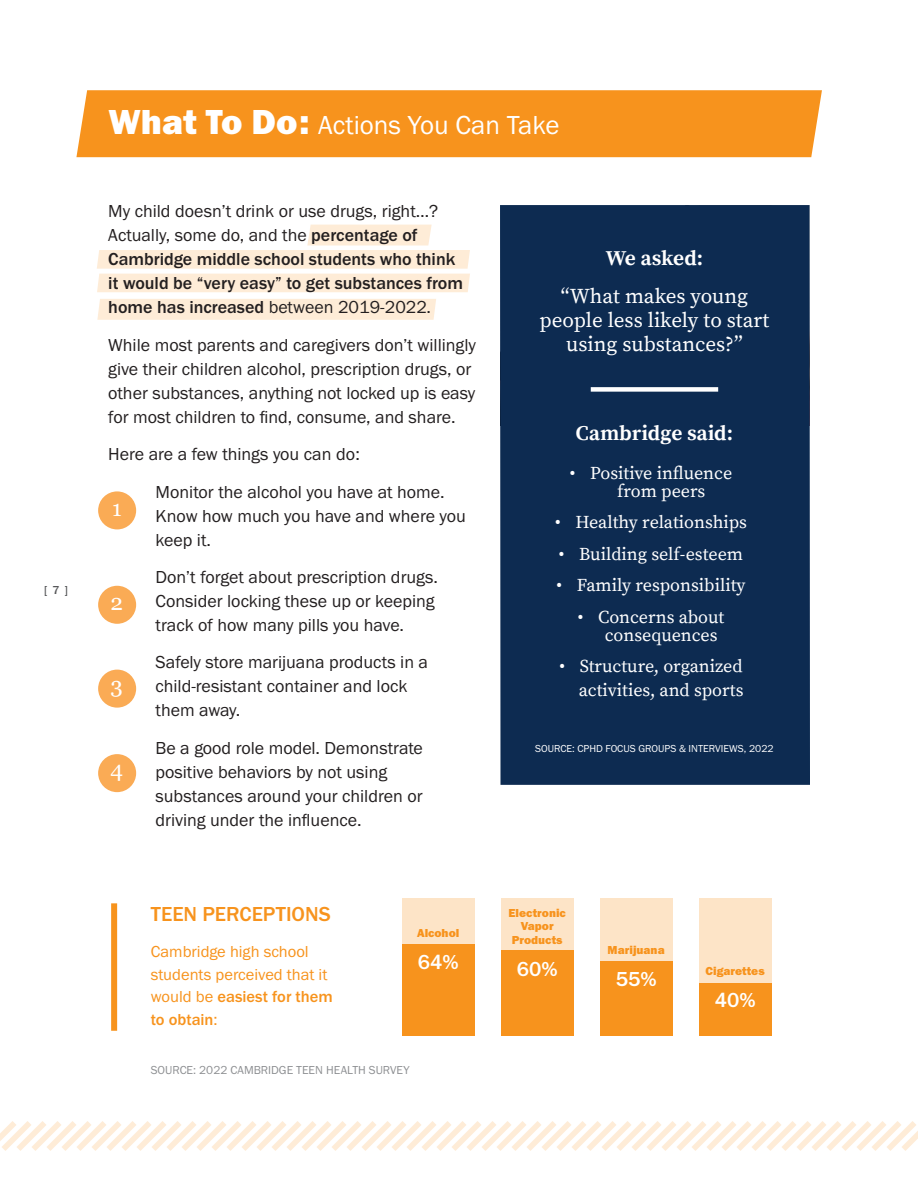
<style>
.page{position:relative;width:918px;height:1188px;background:#fff}
.page>*{position:absolute;margin:0;border:0;box-sizing:border-box;transform-origin:0 0}
.t1{font:27px "Franklin Gothic URW Boo";color:#fff}
.t2{font:22.35px "Georgia";color:#fff}
.t3{font:21px/24px "Source Serif Pro";color:#fff;text-align:center}
.t4{font:700 21px "Source Serif Pro";color:#fff}
.t5{font:500 21px "Franklin Gothic URW";color:#f7931d}
.t6{font:500 21px "Franklin Gothic URW";color:#fff}
.t7{font:18px/24px "Franklin Gothic URW Boo";color:#231f20}
.t8{font:18px/18px "Source Serif Pro";color:#fff}
.t9{font:500 18px/24px "Franklin Gothic URW";color:#231f20}
.t10{font:16.5px/22.5px "Franklin Gothic URW Boo";color:#f7931d}
.t11{font:500 16.5px/22.5px "Franklin Gothic URW";color:#f7931d}
.t12{font:12px/13.5px "Franklin Gothic URW Hea";color:#f7931d;text-align:center}
.t13{font:12px "Franklin Gothic URW Boo";color:#8d8f92}
.t14{font:500 12px "Franklin Gothic URW";color:#57585a}
.t15{font:10.5px "Franklin Gothic URW Boo";color:#fff}
.s1{font-family:"Franklin Gothic URW Hea";font-size:36px}
.s2{font-family:"Franklin Gothic URW";font-weight:500}
.s3{font-family:"Franklin Gothic URW Boo";font-weight:400}
</style>
<div class="page">
<svg style="left:97px;top:225px;width:373px;height:67px"></svg>
<div style="left:97px;top:299px;width:339px;height:21px;background:#feecd7"></div>
<div style="left:76px;top:90px;width:746px;height:67px;background:#f7931d"></div>
<div style="left:500px;top:205px;width:310px;height:580px;background:#0d2b51"></div>
<div style="left:98px;top:491px;width:38px;height:38px;background:#faab55;border-radius:50%"></div>
<div style="left:98px;top:586px;width:38px;height:38px;background:#faab55;border-radius:50%"></div>
<div style="left:98px;top:670px;width:38px;height:38px;background:#faab55;border-radius:50%"></div>
<div style="left:98px;top:754px;width:38px;height:38px;background:#faab55;border-radius:50%"></div>
<div style="left:111px;top:903px;width:6px;height:128px;background:#f7931d"></div>
<svg style="left:0;top:1121px;width:918px;height:30px"></svg>
<div style="left:591px;top:387px;width:127px;height:5px;background:#fff"></div>
<div style="left:402px;top:899px;width:73px;height:137px;background:#fde4c7"></div>
<div style="left:402px;top:944px;width:73px;height:92px;background:#f7931d"></div>
<div style="left:501px;top:899px;width:73px;height:137px;background:#fde4c7"></div>
<div style="left:501px;top:950px;width:73px;height:86px;background:#f7931d"></div>
<div style="left:600px;top:899px;width:73px;height:137px;background:#fde4c7"></div>
<div style="left:600px;top:961px;width:73px;height:75px;background:#f7931d"></div>
<div style="left:699px;top:899px;width:73px;height:137px;background:#fde4c7"></div>
<div style="left:699px;top:983px;width:73px;height:53px;background:#f7931d"></div>
<p class="t14" style="left:44px;top:582px;width:25px">[ 7 ]</p>
<h1 class="t1" style="left:109px;top:108px;width:452px"><span class="s1">What To Do:</span> Actions You Can Take</h1>
<p class="t7" style="left:108px;top:199px;width:331px">My child doesn’t drink or use drugs, right…?<br>Actually, some do, and the <span class="s2">percentage of</span></p>
<p class="t9" style="left:108px;top:247px;width:356px">Cambridge middle school students who think it would be “very easy” to get substances from</p>
<p class="t7" style="left:108px;top:288px;width:369px;line-height:37.5px"><span class="s2">home has increased</span> between 2019-2022.<br>While most parents and caregivers don’t willingly</p>
<p class="t7" style="left:108px;top:356px;width:369px">give their children alcohol, prescription drugs, or other substances, anything not locked up is easy for most children to find, consume, and share.</p>
<p class="t7" style="left:156px;top:435px;width:290px;line-height:37.5px;text-indent:-47px">Here are a few things you can do:<br>Monitor the alcohol you have at home.</p>
<p class="t7" style="left:156px;top:503px;width:312px">Know how much you have and where you keep it.</p>
<p class="t7" style="left:156px;top:565px;width:284px">Don’t forget about prescription drugs.<br>Consider locking these up or keeping track of how many pills you have.</p>
<p class="t7" style="left:156px;top:650px;width:274px">Safely store marijuana products in a child-resistant container and lock them away.</p>
<p class="t7" style="left:156px;top:736px;width:269px">Be a good role model. Demonstrate positive behaviors by not using substances around your children or driving under the influence.</p>
<p class="t2" style="left:112px;top:492px;width:11px">1</p>
<p class="t2" style="left:111px;top:586px;width:14px">2</p>
<p class="t2" style="left:111px;top:669px;width:14px">3</p>
<p class="t2" style="left:111px;top:753px;width:14px">4</p>
<p class="t5" style="left:151px;top:901px;width:181px">TEEN PERCEPTIONS</p>
<p class="t10" style="left:151px;top:940px;width:178px">Cambridge high school students perceived that it</p>
<p class="t11" style="left:151px;top:985px;width:183px"><span class="s3">would be</span> easiest for them to obtain<span class="s3">:</span></p>
<p class="t12" style="left:417px;top:926px;width:44px">Alcohol</p>
<p class="t6" style="left:418px;top:949px;width:42px">64%</p>
<p class="t13" style="left:151px;top:1063px;width:260px">SOURCE: 2022 CAMBRIDGE TEEN HEALTH SURVEY</p>
<p class="t4" style="left:606px;top:246px;width:99px">We asked:</p>
<p class="t3" style="left:540px;top:285px;width:231px">“What makes young people less likely to start using substances?”</p>
<p class="t4" style="left:576px;top:421px;width:159px">Cambridge said:</p>
<p class="t8" style="left:617px;top:464px;width:117px;text-indent:-47px">• Positive influence from peers</p>
<p class="t8" style="left:555px;top:514px;width:193px">• Healthy relationships</p>
<p class="t8" style="left:559px;top:545px;width:186px">• Building self-esteem</p>
<p class="t8" style="left:556px;top:577px;width:191px">• Family responsibility</p>
<p class="t8" style="left:605px;top:608px;width:121px;text-indent:-27px">• Concerns about consequences</p>
<p class="t8" style="left:559px;top:655px;width:186px;line-height:24px;text-align:right">• Structure, organized activities, and sports</p>
<p class="t15" style="left:535px;top:742px;width:240px">SOURCE: CPHD FOCUS GROUPS &amp; INTERVIEWS, 2022</p>
<p class="t12" style="left:509px;top:905px;width:59px">Electronic<br>Vapor<br>Products</p>
<p class="t6" style="left:517px;top:956px;width:42px">60%</p>
<p class="t12" style="left:608px;top:943px;width:59px">Marijuana</p>
<p class="t6" style="left:616px;top:966px;width:42px">55%</p>
<p class="t12" style="left:706px;top:964px;width:61px">Cigarettes</p>
<p class="t6" style="left:715px;top:987px;width:42px">40%</p>
</div>
